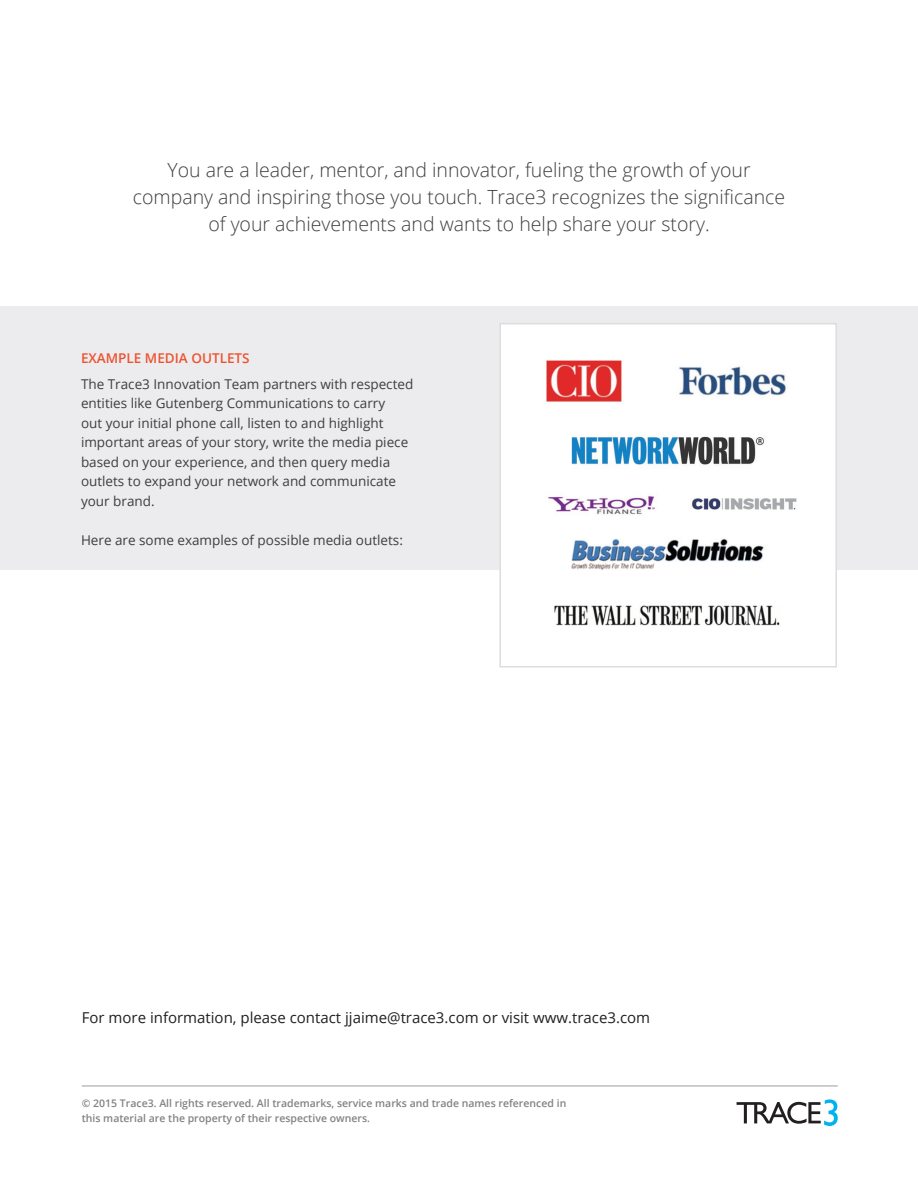
<style>
.page{position:relative;width:918px;height:1188px;background:#fff}
.page>*{position:absolute;margin:0;border:0;box-sizing:border-box;transform-origin:0 0}
.t1{font:300 19.5px/27px "Open Sans";color:#3e3e3f;text-align:center}
.t2{font:15px "Open Sans";color:#231f20}
.t3{font:13.5px/19.5px "Open Sans";color:#3e3e3f}
.t4{font:600 13.5px "Open Sans";color:#ee522f}
.t5{font:600 10.5px/15px "Open Sans";color:#808285}
</style>
<div class="page">
<div style="left:0;top:306px;width:918px;height:263px;background:#ececee"></div>
<div style="left:500px;top:323px;width:337px;height:345px;background:#fff;border:2px solid #dcdddf"></div>
<hr style="left:82px;top:1085px;width:756px;height:2px;background:#bcbdc0">
<svg style="left:737px;top:1099px;width:101px;height:27px"></svg>
<img style="left:546px;top:360px;width:251px;height:266px">
<h1 class="t1" style="left:133px;top:156px;width:654px">You are a leader, mentor, and innovator, fueling the growth of your company and inspiring those you touch. Trace3 recognizes the significance of your achievements and wants to help share your story.</h1>
<p class="t4" style="left:81px;top:348px;width:170px">EXAMPLE MEDIA OUTLETS</p>
<p class="t3" style="left:81px;top:374px;width:334px">The Trace3 Innovation Team partners with respected entities like Gutenberg Communications to carry<br>out your initial phone call, listen to and highlight important areas of your story, write the media piece based on your experience, and then query media outlets to expand your network and communicate your brand.</p>
<p class="t3" style="left:81px;top:530px;width:323px">Here are some examples of possible media outlets:</p>
<p class="t2" style="left:82px;top:1007px;width:570px">For more information, please contact jjaime@trace3.com or visit www.trace3.com</p>
<p class="t5" style="left:82px;top:1096px;width:486px">© 2015 Trace3. All rights reserved. All trademarks, service marks and trade names referenced in this material are the property of their respective owners.</p>
</div>
